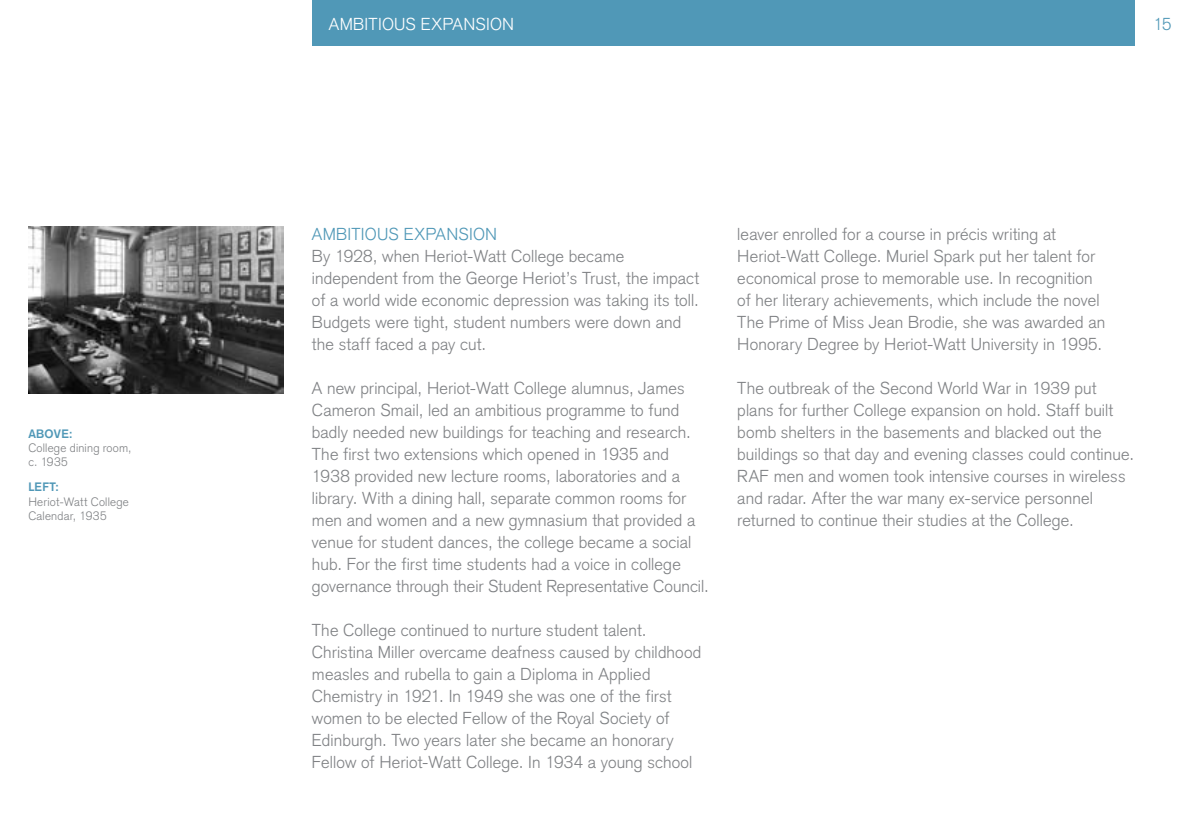
<style>
.page{position:relative;width:1191px;height:834px;background:#fff}
.page>*{position:absolute;margin:0;border:0;box-sizing:border-box;transform-origin:0 0}
.t1{font:300 17px/22px "Akzidenz Grotesk";letter-spacing:.01em;color:#808285}
.t2{font:300 17px "Akzidenz Grotesk";letter-spacing:.015em;color:#5098b7}
.t3{font:300 17px "Akzidenz Grotesk";letter-spacing:.015em;color:#fff}
.t4{font:300 12px/14.4px "Akzidenz Grotesk";letter-spacing:.03em;color:#808285}
.t5{font:700 12px "Akzidenz Grotesk";color:#5098b7}
</style>
<div class="page">
<img style="left:28px;top:227px;width:255px;height:166px">
<div style="left:312px;top:0;width:822px;height:45px;background:#5098b7"></div>
<p class="t5" style="left:28px;top:426px;width:17px">ABOVE</p>
<p class="t5" style="left:69px;top:426px;width:5px">:</p>
<p class="t4" style="left:28px;top:440px;width:105px">College dining room, c. 1935</p>
<p class="t5" style="left:28px;top:480px;width:32px">LEFT:</p>
<p class="t4" style="left:28px;top:494px;width:102px">Heriot-Watt College<br>Calendar, 1935</p>
<p class="t3" style="left:329px;top:14px;width:187px">ambitious expansion</p>
<p class="t2" style="left:1153px;top:14px;width:20px">15</p>
<p class="t2" style="left:312px;top:224px;width:187px">ambitious Expansion</p>
<p class="t1" style="left:312px;top:245px;width:388px">By 1928, when Heriot‑Watt College became independent from the George Heriot’s Trust, the impact of a world wide economic depression was taking its toll.<br>Budgets were tight, student numbers were down and the staff faced a pay cut.</p>
<p class="t1" style="left:312px;top:377px;width:398px">A new principal, Heriot‑Watt College alumnus, James Cameron Smail, led an ambitious programme to fund badly needed new buildings for teaching and research.<br>The first two extensions which opened in 1935 and 1938 provided new lecture rooms, laboratories and a library. With a dining hall, separate common rooms for men and women and a new gymnasium that provided a venue for student dances, the college became a social hub. For the first time students had a voice in college governance through their Student Representative Council.</p>
<p class="t1" style="left:312px;top:619px;width:391px">The College continued to nurture student talent.<br>Christina Miller overcame deafness caused by childhood measles and rubella to gain a Diploma in Applied Chemistry in 1921. In 1949 she was one of the first women to be elected Fellow of the Royal Society of Edinburgh. Two years later she became an honorary Fellow of Heriot‑Watt College. In 1934 a young school</p>
<p class="t1" style="left:737px;top:223px;width:369px">leaver enrolled for a course in précis writing at Heriot‑Watt College. Muriel Spark put her talent for economical prose to memorable use. I n recognition of her literary achievements, which include the novel The Prime of Miss Jean Brodie, she was awarded an Honorary Degree by Heriot‑Watt University in 1995.</p>
<p class="t1" style="left:737px;top:377px;width:398px">The outbreak of the Second World War in 1939 put plans for further College expansion on hold. Staff built bomb shelters in the basements and blacked out the buildings so that day and evening classes could continue.<br>RAF</p>
<p class="t1" style="left:737px;top:465px;width:390px;text-indent:36px">men and women took intensive courses in wireless and radar. After the war many ex-service personnel returned to continue their studies at the College.</p>
</div>
